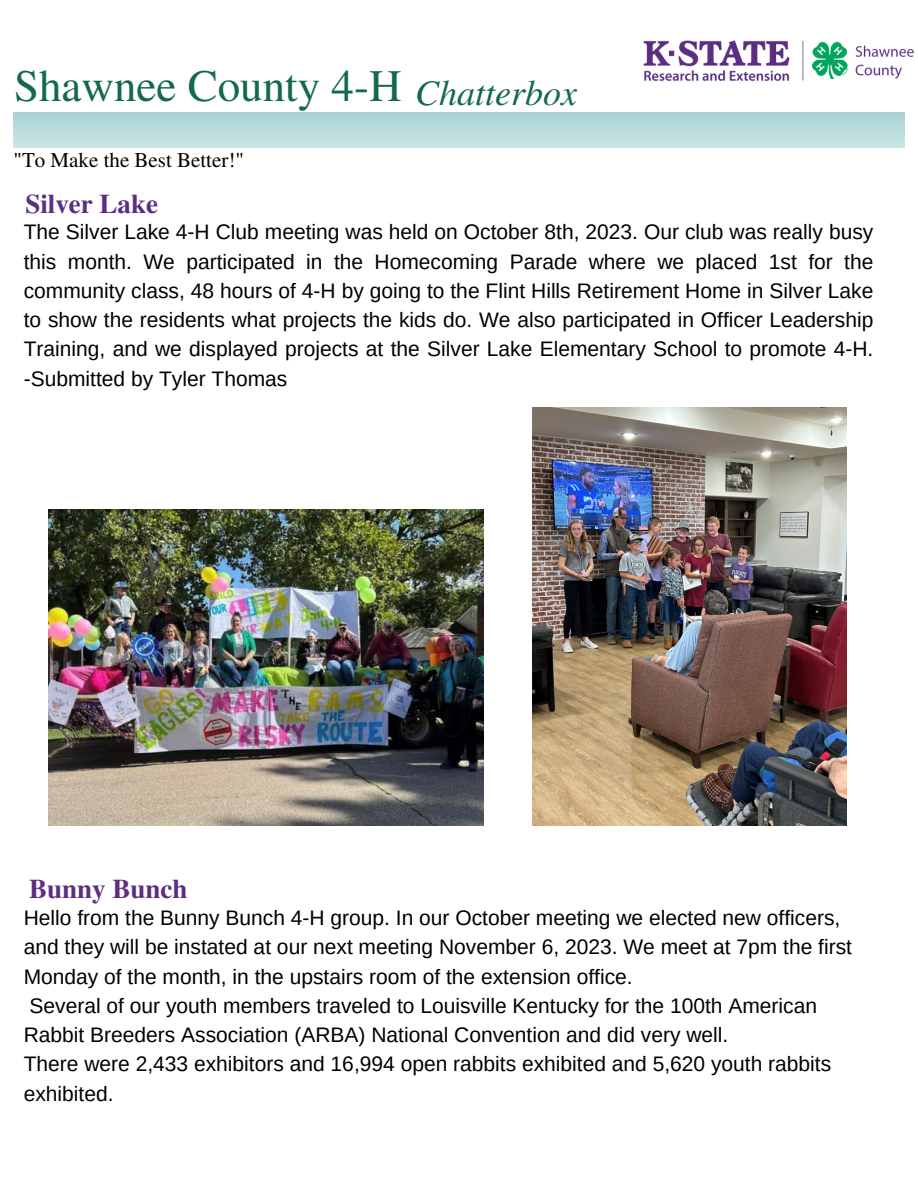
<style>
.page{position:relative;width:918px;height:1188px;background:#fff}
.page>*{position:absolute;margin:0;border:0;box-sizing:border-box;transform-origin:0 0}
.t1{font:45px "Te X Gyre Termes";color:#136850}
.t2{font:italic 36px "Te X Gyre Termes";color:#136850}
.t3{font:700 27px "Te X Gyre Termes";color:#5c2d83}
.t4{font:21px/29.2px "Arimo";color:#000}
.t5{font:21px "Te X Gyre Termes";color:#000}
</style>
<div class="page">
<img style="left:643px;top:40px;width:271px;height:42px">
<img style="left:532px;top:407px;width:314px;height:419px">
<img style="left:48px;top:509px;width:435px;height:316px">
<p class="t1" style="left:14px;top:54px;width:389px">Shawnee County 4-H</p>
<p class="t2" style="left:415px;top:67px;width:164px">Chatterbox</p>
<p class="t5" style="left:14px;top:145px;width:232px">"To Make the Best Better!"</p>
<p class="t3" style="left:25px;top:183px;width:134px">Silver Lake</p>
<p class="t4" style="left:24px;top:218px;width:851px;text-align:justify">The Silver Lake 4-H Club meeting was held on October 8th, 2023. Our club was really busy this month. We participated in the Homecoming Parade where we placed 1st for the community class, 48 hours of 4-H by going to the Flint Hills Retirement Home in Silver Lake to show the residents what projects the kids do. We also participated in Officer Leadership Training, and we displayed projects at the Silver Lake Elementary School to promote 4-H. -Submitted by Tyler Thomas</p>
<p class="t3" style="left:29px;top:868px;width:160px">Bunny Bunch</p>
<p class="t4" style="left:24px;top:903px;width:830px">Hello from the Bunny Bunch 4-H group. In our October meeting we elected new officers, and they will be instated at our next meeting November 6, 2023. We meet at 7pm the first<br>Monday of the month, in the upstairs room of the extension office.</p>
<p class="t4" style="left:24px;top:991px;width:795px">Several of our youth members traveled to Louisville Kentucky for the 100th American<br>Rabbit Breeders Association (ARBA) National Convention and did very well.</p>
<p class="t4" style="left:24px;top:1049px;width:809px">There were 2,433 exhibitors and 16,994 open rabbits exhibited and 5,620 youth rabbits exhibited.</p>
</div>
